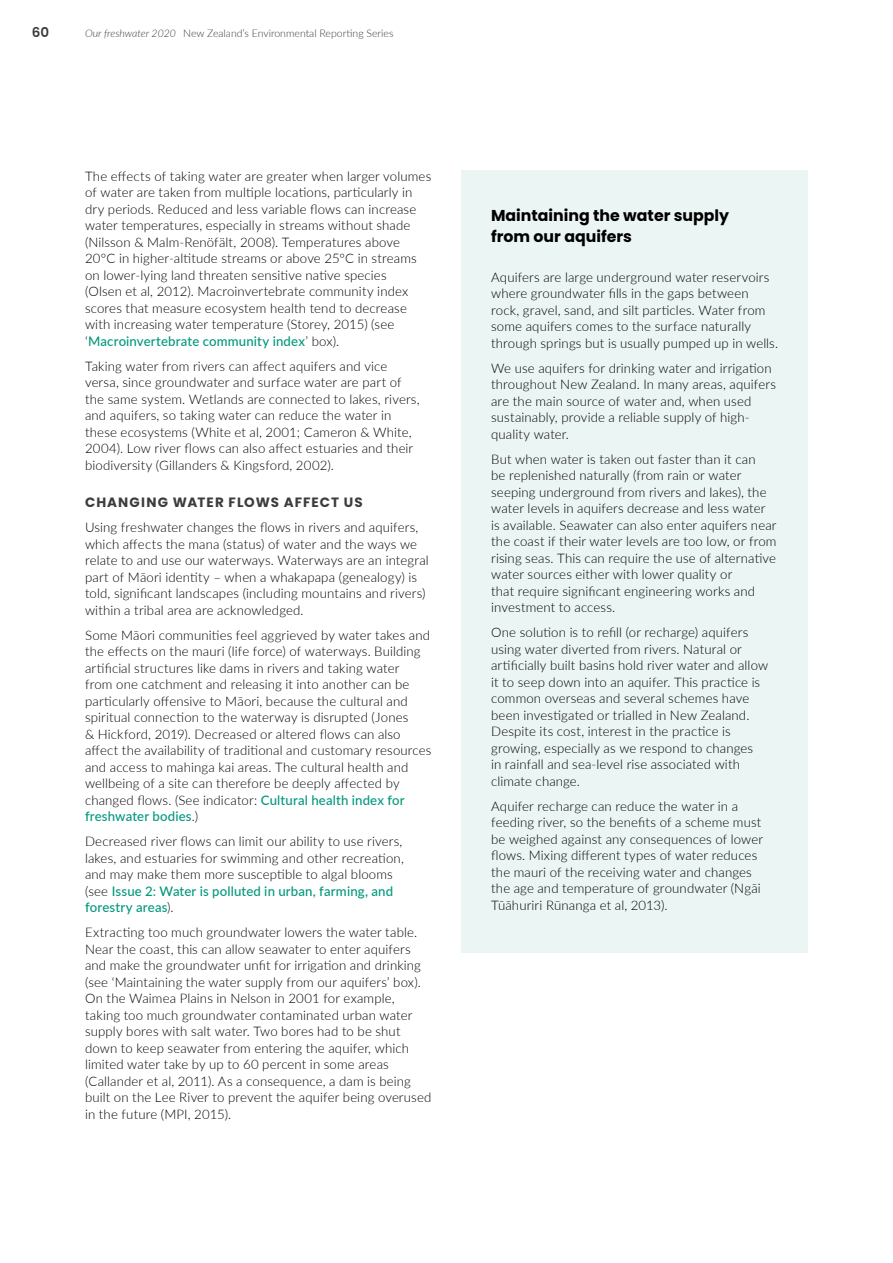
<style>
.page{position:relative;width:893px;height:1263px;background:#fff}
.page>*{position:absolute;margin:0;border:0;box-sizing:border-box;transform-origin:0 0}
.t1{font:700 15.75px/21px "Poppins";color:#000}
.t2{font:700 13.5px "Poppins";letter-spacing:.075em;color:#3c3c3b}
.t3{font:600 13.5px "Poppins";color:#3c3c3b}
.t4{font:300 13.2px/16.5px "Lato";letter-spacing:.01em;color:#000}
.t5{font:300 10.5px "Lato";color:#3c3c3b}
.s1{font-style:italic}
.s2{font-weight:500;color:#00987c}
</style>
<div class="page">
<div style="left:461px;top:170px;width:347px;height:782px;background:#ebf5f3"></div>
<p class="t3" style="left:32px;top:24px;width:19px">60</p>
<p class="t5" style="left:85px;top:26px;width:310px"><span class="s1">Our freshwater 2020</span> New Zealand’s Environmental Reporting Series</p>
<p class="t4" style="left:85px;top:167px;width:348px">The effects of taking water are greater when larger volumes of water are taken from multiple locations, particularly in dry periods. Reduced and less variable flows can increase water temperatures, especially in streams without shade (Nilsson &amp; Malm-Renöfält, 2008). Temperatures above 20°C in higher-altitude streams or above 25°C in streams on lower-lying land threaten sensitive native species<br>(Olsen et al, 2012). Macroinvertebrate community index scores that measure ecosystem health tend to decrease with increasing water temperature (Storey, 2015) (see ‘<span class="s2">Macroinvertebrate community index</span>’ box).</p>
<p class="t4" style="left:85px;top:357px;width:336px">Taking water from rivers can affect aquifers and vice versa, since groundwater and surface water are part of the same system. Wetlands are connected to lakes, rivers, and aquifers, so taking water can reduce the water in these ecosystems (White et al, 2001; Cameron &amp; White, 2004). Low river flows can also affect estuaries and their biodiversity (Gillanders &amp; Kingsford, 2002).</p>
<p class="t2" style="left:85px;top:495px;width:279px">CHANGING WATER FLOWS AFFECT US</p>
<p class="t4" style="left:85px;top:519px;width:345px">Using freshwater changes the flows in rivers and aquifers, which affects the mana (status) of water and the ways we relate to and use our waterways. Waterways are an integral part of Māori identity – when a whakapapa (genealogy) is told, significant landscapes (including mountains and rivers) within a tribal area are acknowledged.</p>
<p class="t4" style="left:85px;top:626px;width:348px">Some Māori communities feel aggrieved by water takes and the effects on the mauri (life force) of waterways. Building artificial structures like dams in rivers and taking water<br>from one catchment and releasing it into another can be particularly offensive to Māori, because the cultural and spiritual connection to the waterway is disrupted (Jones<br>&amp; Hickford, 2019). Decreased or altered flows can also affect the availability of traditional and customary resources and access to mahinga kai areas. The cultural health and wellbeing of a site can therefore be deeply affected by changed flows. (See indicator: <span class="s2">Cultural health index for freshwater bodies</span>.)</p>
<p class="t4" style="left:85px;top:833px;width:320px">Decreased river flows can limit our ability to use rivers, lakes, and estuaries for swimming and other recreation, and may make them more susceptible to algal blooms (see <span class="s2">Issue 2: Water is polluted in urban, farming, and forestry areas</span>).</p>
<p class="t4" style="left:85px;top:924px;width:348px">Extracting too much groundwater lowers the water table.<br>Near the coast, this can allow seawater to enter aquifers and make the groundwater unfit for irrigation and drinking (see ‘Maintaining the water supply from our aquifers’ box).<br>On the Waimea Plains in Nelson in 2001 for example, taking too much groundwater contaminated urban water supply bores with salt water. Two bores had to be shut down to keep seawater from entering the aquifer, which limited water take by up to 60 percent in some areas (Callander et al, 2011). As a consequence, a dam is being built on the Lee River to prevent the aquifer being overused in the future (MPI, 2015).</p>
<p class="t1" style="left:491px;top:205px;width:240px">Maintaining the water supply from our aquifers</p>
<p class="t4" style="left:491px;top:268px;width:288px">Aquifers are large underground water reservoirs where groundwater fills in the gaps between rock, gravel, sand, and silt particles. Water from some aquifers comes to the surface naturally through springs but is usually pumped up in wells.</p>
<p class="t4" style="left:491px;top:359px;width:286px">We use aquifers for drinking water and irrigation throughout New Zealand. In many areas, aquifers are the main source of water and, when used sustainably, provide a reliable supply of high&shy;quality water.</p>
<p class="t4" style="left:491px;top:450px;width:287px">But when water is taken out faster than it can<br>be replenished naturally (from rain or water seeping underground from rivers and lakes), the water levels in aquifers decrease and less water is available. Seawater can also enter aquifers near the coast if their water levels are too low, or from rising seas. This can require the use of alternative water sources either with lower quality or<br>that require significant engineering works and investment to access.</p>
<p class="t4" style="left:491px;top:624px;width:278px">One solution is to refill (or recharge) aquifers using water diverted from rivers. Natural or artificially built basins hold river water and allow it to seep down into an aquifer. This practice is common overseas and several schemes have been investigated or trialled in New Zealand.<br>Despite its cost, interest in the practice is growing, especially as we respond to changes<br>in rainfall and sea-level rise associated with climate change.</p>
<p class="t4" style="left:491px;top:797px;width:273px">Aquifer recharge can reduce the water in a feeding river, so the benefits of a scheme must be weighed against any consequences of lower flows. Mixing different types of water reduces the mauri of the receiving water and changes the age and temperature of groundwater (Ngāi Tūāhuriri Rūnanga et al, 2013).</p>
</div>
